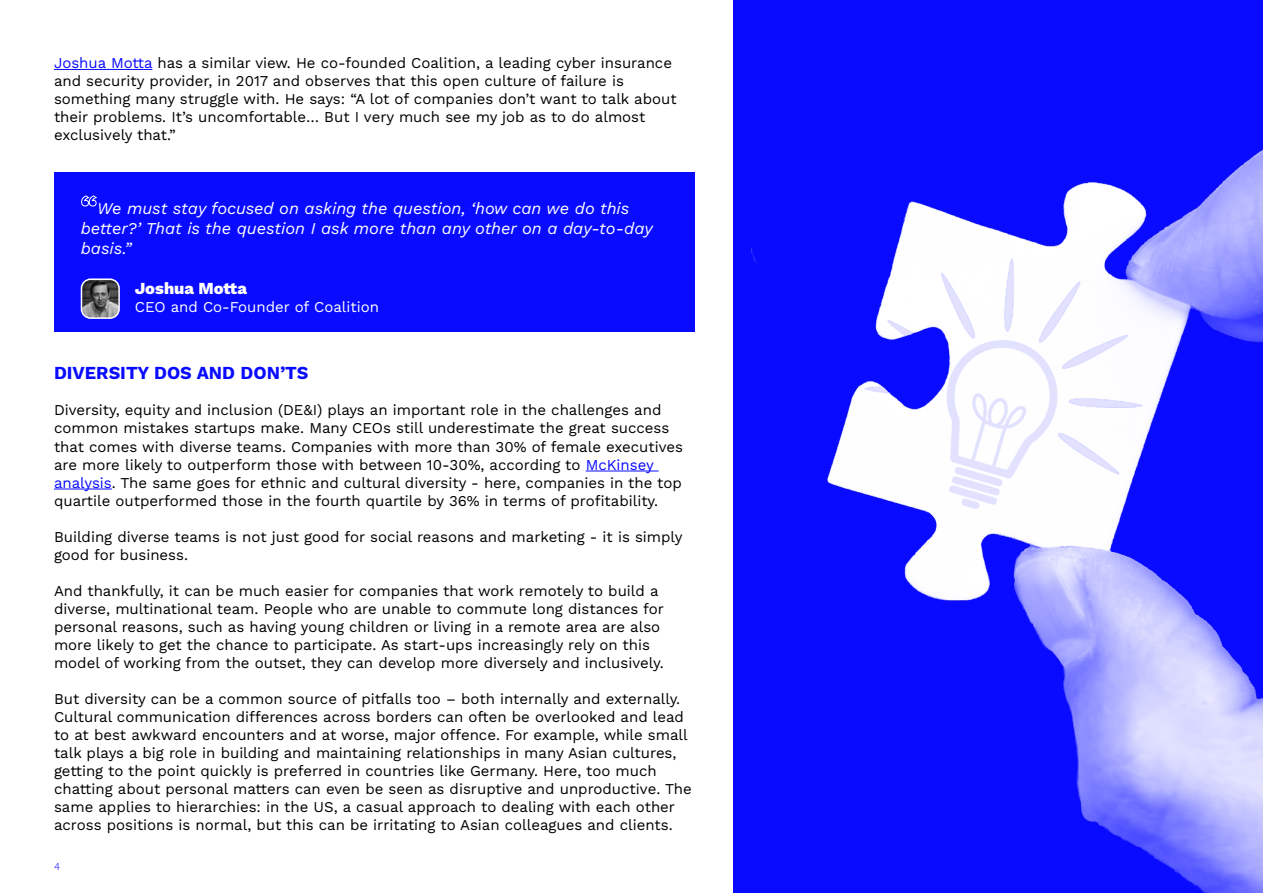
<style>
.page{position:relative;width:1263px;height:893px;background:#fff}
.page>*{position:absolute;margin:0;border:0;box-sizing:border-box;transform-origin:0 0}
.t1{font:700 18px "Work Sans";color:#080bff}
.t2{font:italic 16.5px/19.8px "Work Sans";color:#fff}
.t3{font:800 16.5px "Work Sans";color:#fff}
.t4{font:15px/18px "Work Sans";color:#000}
.t5{font:15px "Work Sans";color:#fff}
.t6{font:10.5px "Work Sans";color:#080bff}
.s1{color:#080bff}
.s2{font-weight:900;font-style:normal;font-size:27px}
</style>
<div class="page">
<hr style="left:54px;top:69px;width:98px;height:1px;background:#080bff">
<hr style="left:586px;top:471px;width:73px;height:1px;background:#080bff">
<hr style="left:54px;top:489px;width:58px;height:1px;background:#080bff">
<div style="left:734px;top:0;width:529px;height:893px;background:#080bff"></div>
<img style="left:751px;top:149px;width:512px;height:744px">
<div style="left:54px;top:173px;width:640px;height:159px;background:#080bff"></div>
<img style="left:81px;top:281px;width:36px;height:35px">
<div style="left:81px;top:278px;width:39px;height:41px;border:2px solid #fff;border-radius:9px"></div>
<p class="t4" style="left:54px;top:53px;width:624px"><span class="s1">Joshua Motta</span> has a similar view. He co-founded Coalition, a leading cyber insurance and security provider, in 2017 and observes that this open culture of failure is something many struggle with. He says: “A lot of companies don’t want to talk about their problems. It’s uncomfortable… But I very much see my job as to do almost exclusively that.”</p>
<p class="t2" style="left:81px;top:198px;width:574px"><span class="s2">“</span>We must stay focused on asking the question, ‘how can we do this better?’ That is the question I ask more than any other on a day-to-day basis.”</p>
<p class="t3" style="left:135px;top:279px;width:114px">Joshua Motta</p>
<p class="t5" style="left:135px;top:295px;width:246px">CEO and Co-Founder of Coalition</p>
<p class="t1" style="left:54px;top:363px;width:256px">DIVERSITY DOS AND DON’TS</p>
<p class="t4" style="left:54px;top:401px;width:631px">Diversity, equity and inclusion (DE&amp;I) plays an important role in the challenges and common mistakes startups make. Many CEOs still underestimate the great success that comes with diverse teams. Companies with more than 30% of female executives are more likely to outperform those with between 10-30%, according to <span class="s1">McKinsey analysis</span>. The same goes for ethnic and cultural diversity - here, companies in the top quartile outperformed those in the fourth quartile by 36% in terms of profitability.</p>
<p class="t4" style="left:54px;top:527px;width:630px">Building diverse teams is not just good for social reasons and marketing - it is simply good for business.</p>
<p class="t4" style="left:54px;top:581px;width:611px">And thankfully, it can be much easier for companies that work remotely to build a diverse, multinational team. People who are unable to commute long distances for personal reasons, such as having young children or living in a remote area are also more likely to get the chance to participate. As start-ups increasingly rely on this model of working from the outset, they can develop more diversely and inclusively.</p>
<p class="t4" style="left:54px;top:689px;width:639px">But diversity can be a common source of pitfalls too – both internally and externally.<br>Cultural communication differences across borders can often be overlooked and lead to at best awkward encounters and at worse, major offence. For example, while small talk plays a big role in building and maintaining relationships in many Asian cultures, getting to the point quickly is preferred in countries like Germany. Here, too much chatting about personal matters can even be seen as disruptive and unproductive. The same applies to hierarchies: in the US, a casual approach to dealing with each other across positions is normal, but this can be irritating to Asian colleagues and clients.</p>
<p class="t6" style="left:54px;top:858px;width:8px">4</p>
</div>
